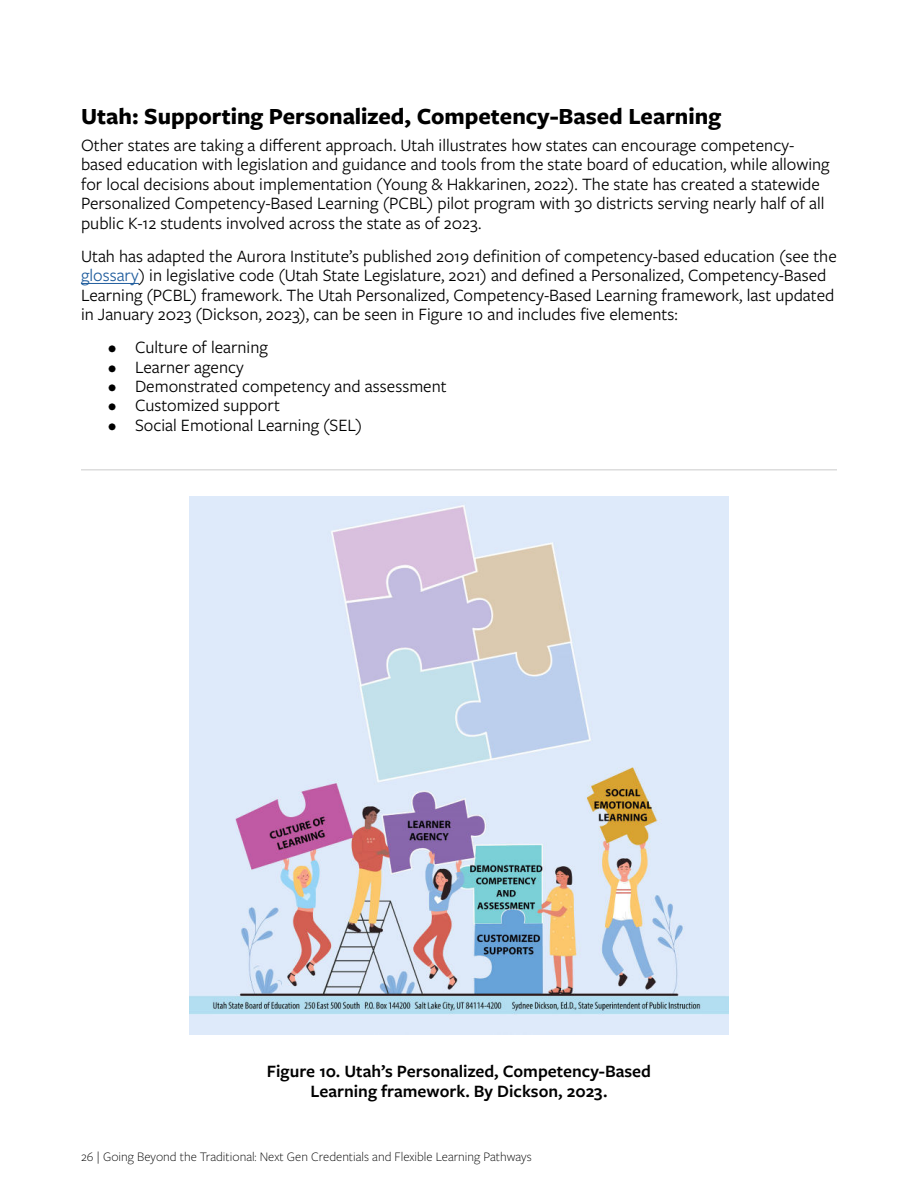
<style>
.page{position:relative;width:918px;height:1188px;background:#fff}
.page>*{position:absolute;margin:0;border:0;box-sizing:border-box;transform-origin:0 0}
.t1{font:700 24px "Freight Sans Pro";color:#000}
.t2{font:18px/19.5px "Freight Sans Pro";color:#000}
.t3{font:600 18px/19.5px "Freight Sans Pro";color:#000;text-align:center}
.t4{font:300 13.5px "Freight Sans Pro";color:#000}
.s1{color:#215e9e}
</style>
<div class="page">
<hr style="left:81px;top:283px;width:58px;height:1px;background:#215e9e">
<img style="left:189px;top:499px;width:540px;height:535px">
<hr style="left:81px;top:469px;width:756px;height:2px;background:#ddd">
<div style="left:82px;top:441px;width:754px;height:58px;background:#fff"></div>
<h1 class="t1" style="left:81px;top:107px;width:642px">Utah: Supporting Personalized, Competency-Based Learning</h1>
<p class="t2" style="left:81px;top:137px;width:750px">Other states are taking a different approach. Utah illustrates how states can encourage competency&shy;based education with legislation and guidance and tools from the state board of education, while allowing for local decisions about implementation (Young &amp; Hakkarinen, 2022). The state has created a statewide Personalized Competency-Based Learning (PCBL) pilot program with 30 districts serving nearly half of all public K-12 students involved across the state as of 2023.</p>
<p class="t2" style="left:81px;top:248px;width:757px">Utah has adapted the Aurora Institute’s published 2019 definition of competency-based education (see the <span class="s1">glossary</span>) in legislative code (Utah State Legislature, 2021) and defined a Personalized, Competency-Based Learning (PCBL) framework. The Utah Personalized, Competency-Based Learning framework, last updated in January 2023 (Dickson, 2023), can be seen in Figure 10 and includes five elements:</p>
<p class="t2" style="left:108px;top:339px;width:161px">• Culture of learning</p>
<p class="t2" style="left:108px;top:359px;width:137px">• Learner agency</p>
<p class="t2" style="left:108px;top:378px;width:340px">• Demonstrated competency and assessment</p>
<p class="t2" style="left:108px;top:398px;width:174px">• Customized support</p>
<p class="t2" style="left:108px;top:417px;width:256px">• Social Emotional Learning (SEL)</p>
<p class="t3" style="left:267px;top:1063px;width:386px">Figure 10. Utah’s Personalized, Competency-Based<br>Learning framework. By Dickson, 2023.</p>
<p class="t4" style="left:81px;top:1152px;width:452px">26 | Going Beyond the Traditional: Next Gen Credentials and Flexible Learning Pathways</p>
</div>
